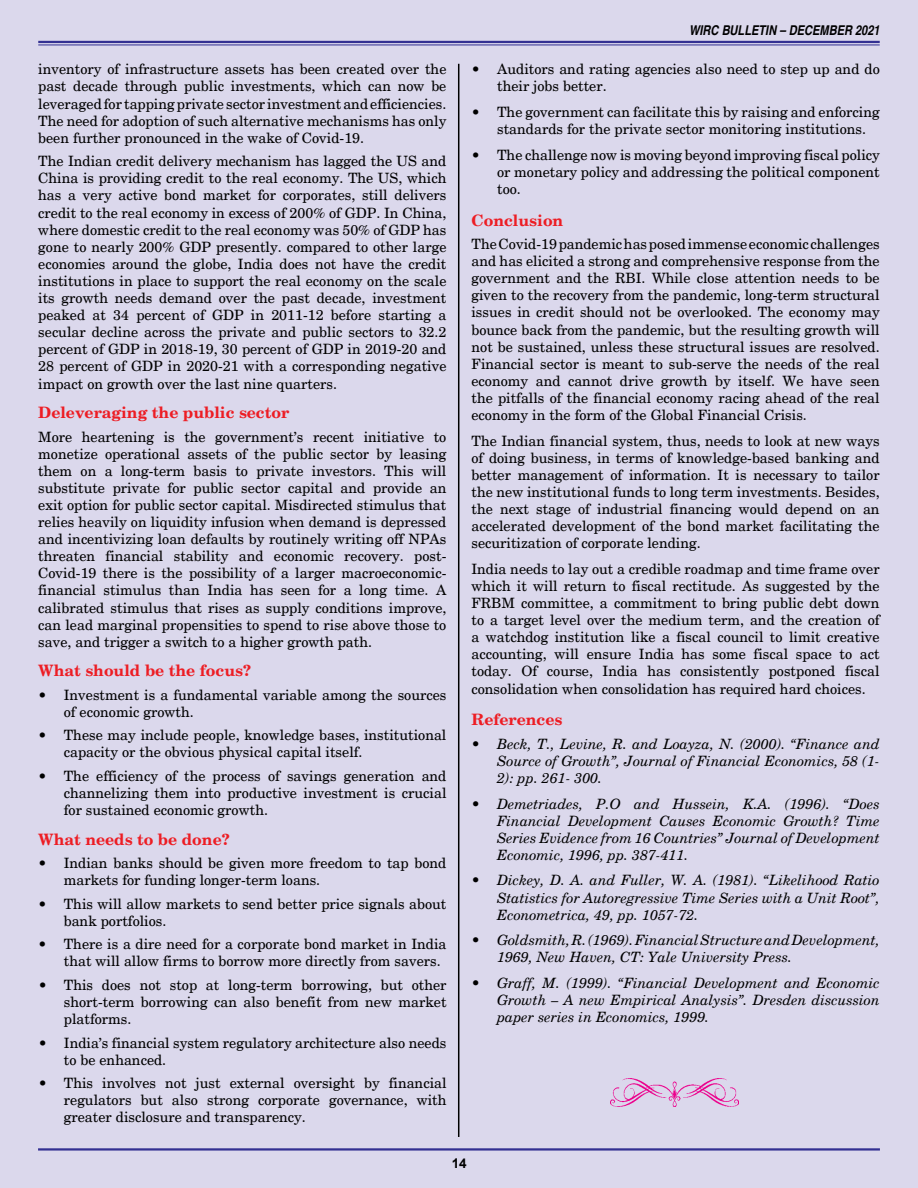
<style>
.page{position:relative;width:918px;height:1188px;background:#dbd8ec}
.page>*{position:absolute;margin:0;border:0;box-sizing:border-box;transform-origin:0 0}
.t1{font:700 15.75px "New Century Schlbk";color:#ed1d24}
.t2{font:14.25px/17.1px "New Century Schlbk";color:#000;text-align:justify}
.t3{font:italic 14.25px/17.1px "New Century Schlbk";color:#000;text-align:justify}
.t4{font:italic 700 condensed 13.5px "Helvetica";color:#000}
.t5{font:700 13.5px "Helvetica";color:#000}
</style>
<div class="page">
<hr style="left:38px;top:1148px;width:842px;height:3px;background:#333092">
<hr style="left:38px;top:41px;width:842px;height:2px;background:#333092">
<hr style="left:38px;top:45px;width:842px;height:1px;background:#333092">
<hr style="left:458px;top:64px;width:1px;height:1073px;background:#000">
<img style="left:611px;top:1079px;width:127px;height:27px">
<p class="t2" style="left:38px;top:61px;width:410px">inventory of infrastructure assets has been created over the past decade through public investments, which can now be leveragedfor tappingprivate sector investment andefficiencies.<br>The need for adoption of such alternative mechanisms has only been further pronounced in the wake of Covid-19.</p>
<p class="t2" style="left:38px;top:153px;width:410px">The Indian credit delivery mechanism has lagged the US and China is providing credit to the real economy. The US, which has a very active bond market for corporates, still delivers credit to the real economy in excess of 200% of GDP. In China, where domestic credit to the real economy was 50% of GDP has gone to nearly 200% GDP presently. compared to other large economies around the globe, India does not have the credit institutions in place to support the real economy on the scale its growth needs demand over the past decade, investment peaked at 34 percent of GDP in 2011-12 before starting a secular decline across the private and public sectors to 32.2 percent of GDP in 2018-19, 30 percent of GDP in 2019-20 and 28 percent of GDP in 2020-21 with a corresponding negative impact on growth over the last nine quarters.</p>
<p class="t1" style="left:38px;top:402px;width:252px">Deleveraging the public sector</p>
<p class="t2" style="left:38px;top:428px;width:410px">More heartening is the government’s recent initiative to monetize operational assets of the public sector by leasing them on a long-term basis to private investors. This will substitute private for public sector capital and provide an exit option for public sector capital. Misdirected stimulus that relies heavily on liquidity infusion when demand is depressed and incentivizing loan defaults by routinely writing off NPAs threaten financial stability and economic recovery. post-Covid-19 there is the possibility of a larger macroeconomic&shy;financial stimulus than India has seen for a long time. A calibrated stimulus that rises as supply conditions improve, can lead marginal propensities to spend to rise above those to save, and trigger a switch to a higher growth path.</p>
<p class="t1" style="left:38px;top:661px;width:214px">What should be the focus?</p>
<p class="t2" style="left:64px;top:686px;width:384px;text-indent:-26px">• Investment is a fundamental variable among the sources of economic growth.</p>
<p class="t2" style="left:64px;top:727px;width:384px;text-indent:-26px">• These may include people, knowledge bases, institutional capacity or the obvious physical capital itself.</p>
<p class="t2" style="left:64px;top:767px;width:384px;text-indent:-26px">• The efficiency of the process of savings generation and channelizing them into productive investment is crucial for sustained economic growth.</p>
<p class="t1" style="left:38px;top:829px;width:193px">What needs to be done?</p>
<p class="t2" style="left:64px;top:855px;width:384px;text-indent:-26px">• Indian banks should be given more freedom to tap bond markets for funding longer-term loans.</p>
<p class="t2" style="left:64px;top:895px;width:384px;text-indent:-26px">• This will allow markets to send better price signals about bank portfolios.</p>
<p class="t2" style="left:64px;top:936px;width:384px;text-indent:-26px">• There is a dire need for a corporate bond market in India that will allow firms to borrow more directly from savers.</p>
<p class="t2" style="left:64px;top:976px;width:384px;text-indent:-26px">• This does not stop at long-term borrowing, but other short-term borrowing can also benefit from new market platforms.</p>
<p class="t2" style="left:64px;top:1034px;width:384px;text-indent:-26px">• India’s financial system regulatory architecture also needs to be enhanced.</p>
<p class="t2" style="left:64px;top:1075px;width:384px;text-indent:-26px">• This involves not just external oversight by financial regulators but also strong corporate governance, with greater disclosure and transparency.</p>
<p class="t4" style="left:689px;top:22px;width:192px">WIRC BULLETIN – DECEMBER 2021</p>
<p class="t2" style="left:497px;top:61px;width:384px;text-indent:-25px">• Auditors and rating agencies also need to step up and do their jobs better.</p>
<p class="t2" style="left:497px;top:104px;width:384px;text-indent:-26px">• The government can facilitate this by raising and enforcing standards for the private sector monitoring institutions.</p>
<p class="t2" style="left:497px;top:146px;width:384px;text-indent:-26px">• The challenge now is moving beyond improving fiscal policy or monetary policy and addressing the political component too.</p>
<p class="t1" style="left:472px;top:210px;width:93px">Conclusion</p>
<p class="t2" style="left:472px;top:236px;width:410px">TheCovid-19pandemichasposedimmenseeconomic challenges and has elicited a strong and comprehensive response from the government and the RBI. While close attention needs to be given to the recovery from the pandemic, long-term structural issues in credit should not be overlooked. The economy may bounce back from the pandemic, but the resulting growth will not be sustained, unless these structural issues are resolved.<br>Financial sector is meant to sub-serve the needs of the real economy and cannot drive growth by itself. We have seen the pitfalls of the financial economy racing ahead of the real economy in the form of the Global Financial Crisis.</p>
<p class="t2" style="left:471px;top:432px;width:410px">The Indian financial system, thus, needs to look at new ways of doing business, in terms of knowledge-based banking and better management of information. It is necessary to tailor the new institutional funds to long term investments. Besides, the next stage of industrial financing would depend on an accelerated development of the bond market facilitating the securitization of corporate lending.</p>
<p class="t2" style="left:471px;top:560px;width:410px">India needs to lay out a credible roadmap and time frame over which it will return to fiscal rectitude. As suggested by the FRBM committee, a commitment to bring public debt down to a target level over the medium term, and the creation of a watchdog institution like a fiscal council to limit creative accounting, will ensure India has some fiscal space to act today. Of course, India has consistently postponed fiscal consolidation when consolidation has required hard choices.</p>
<p class="t1" style="left:472px;top:710px;width:92px">References</p>
<p class="t3" style="left:497px;top:735px;width:384px;text-indent:-26px">• Beck, T., Levine, R. and Loayza, N. (2000). “Finance and Source of Growth”, Journal of Financial Economics, 58 (1- 2): pp. 261- 300.</p>
<p class="t3" style="left:497px;top:795px;width:384px;text-indent:-26px">• Demetriades, P.O and Hussein, K.A. (1996). “Does Financial Development Causes Economic Growth? Time Series Evidence from 16 Countries” Journal of Development Economic, 1996, pp. 387-411.</p>
<p class="t3" style="left:497px;top:872px;width:384px;text-indent:-26px">• Dickey, D. A. and Fuller, W. A. (1981). “Likelihood Ratio Statistics for Autoregressive Time Series with a Unit Root”, Econometrica, 49, pp. 1057-72.</p>
<p class="t3" style="left:497px;top:932px;width:384px;text-indent:-26px">• Goldsmith,R.(1969).FinancialStructureandDevelopment,<br>1969, New Haven, CT: Yale University Press.</p>
<p class="t3" style="left:497px;top:974px;width:384px;text-indent:-26px">• Graff, M. (1999). “Financial Development and Economic Growth – A new Empirical Analysis”. Dresden discussion paper series in Economics, 1999.</p>
<p class="t5" style="left:452px;top:1154px;width:17px">14</p>
</div>
